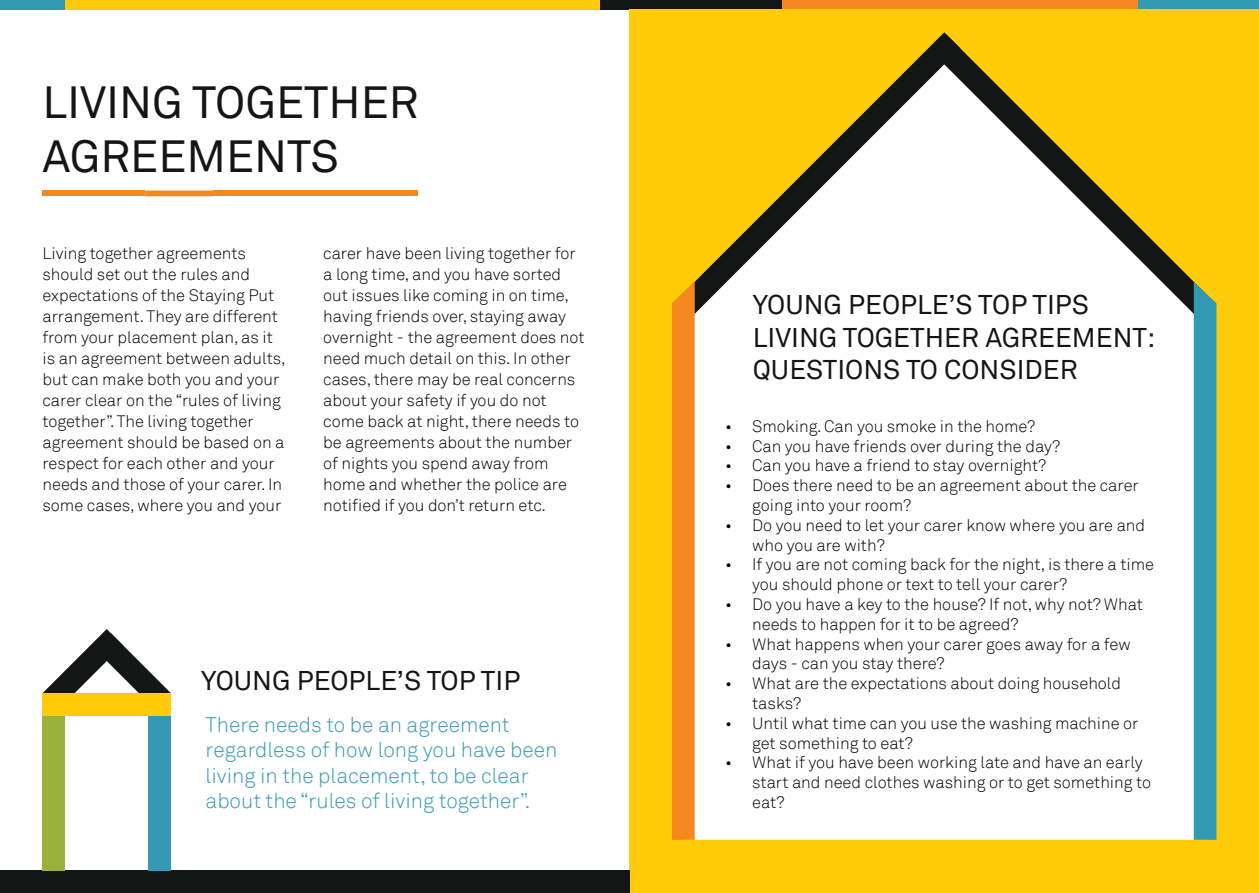
<style>
.page{position:relative;width:1259px;height:893px;background:#fff}
.page>*{position:absolute;margin:0;border:0;box-sizing:border-box;transform-origin:0 0}
.t1{font:45px/54px "Akkurat";color:#141515}
.t2{font:27px/32.5px "Akkurat";color:#141515}
.t3{font:300 21px/25.2px "Akkurat";color:#359ab3}
.t4{font:300 16.5px/21px "Akkurat";color:#000}
</style>
<div class="page">
<div style="left:780px;top:0;width:374px;height:10px;background:#f58820"></div>
<div style="left:598px;top:0;width:184px;height:10px;background:#141515"></div>
<div style="left:65px;top:0;width:535px;height:10px;background:#ffcb0b"></div>
<div style="left:0;top:0;width:65px;height:10px;background:#3499b2"></div>
<div style="left:1137px;top:0;width:122px;height:10px;background:#3499b2"></div>
<div style="left:629px;top:10px;width:630px;height:883px;background:#ffcb0b"></div>
<div style="left:694px;top:320px;width:499px;height:520px;background:#fff"></div>
<svg style="left:145px;top:191px;width:68px;height:5px"></svg>
<div style="left:43px;top:191px;width:102px;height:5px;background:#f58820"></div>
<div style="left:213px;top:191px;width:67px;height:5px;background:#f58820"></div>
<div style="left:280px;top:191px;width:56px;height:5px;background:#f58820"></div>
<div style="left:336px;top:191px;width:82px;height:5px;background:#f58820"></div>
<div style="left:0;top:870px;width:629px;height:23px;background:#141515"></div>
<div style="left:43px;top:693px;width:22px;height:177px;background:#9cb13b"></div>
<svg style="left:43px;top:629px;width:128px;height:64px"></svg>
<div style="left:148px;top:693px;width:23px;height:177px;background:#3499b2"></div>
<div style="left:43px;top:693px;width:128px;height:22px;background:#ffcb0b"></div>
<svg style="left:694px;top:32px;width:253px;height:288px"></svg>
<svg style="left:930px;top:35px;width:264px;height:285px"></svg>
<div style="left:1193px;top:282px;width:23px;height:558px;background:#3499b2"></div>
<div style="left:672px;top:282px;width:22px;height:558px;background:#f58820"></div>
<h1 class="t1" style="left:43px;top:76px;width:377px">LIVING TOGETHER<br>AGREEMENTS</h1>
<p class="t4" style="left:43px;top:243px;width:245px">Living together agreements should set out the rules and expectations of the Staying Put arrangement. They are different from your placement plan, as it is an agreement between adults, but can make both you and your carer clear on the “rules of living together”. The living together agreement should be based on a respect for each other and your needs and those of your carer. In some cases, where you and your</p>
<p class="t4" style="left:323px;top:243px;width:263px">carer have been living together for a long time, and you have sorted out issues like coming in on time, having friends over, staying away overnight - the agreement does not need much detail on this. In other cases, there may be real concerns about your safety if you do not come back at night, there needs to be agreements about the number of nights you spend away from home and whether the police are notified if you don’t return etc.</p>
<h2 class="t2" style="left:201px;top:665px;width:320px">YOUNG PEOPLE’S TOP TIP</h2>
<p class="t3" style="left:206px;top:713px;width:353px">There needs to be an agreement regardless of how long you have been living in the placement, to be clear about the “rules of living together”.</p>
<h2 class="t2" style="left:753px;top:289px;width:404px">YOUNG PEOPLE’S TOP TIPS<br>LIVING TOGETHER AGREEMENT:<br>QUESTIONS TO CONSIDER</h2>
<p class="t4" style="left:725px;top:416px;width:311px">• Smoking. Can you smoke in the home?</p>
<p class="t4" style="left:725px;top:436px;width:336px">• Can you have friends over during the day?</p>
<p class="t4" style="left:725px;top:455px;width:322px">• Can you have a friend to stay overnight?</p>
<p class="t4" style="left:752px;top:476px;width:388px;line-height:19.8px;text-indent:-27px">• Does there need to be an agreement about the carer going into your room?</p>
<p class="t4" style="left:752px;top:515px;width:394px;line-height:19.8px;text-indent:-27px">• Do you need to let your carer know where you are and who you are with?</p>
<p class="t4" style="left:752px;top:555px;width:403px;line-height:19.8px;text-indent:-27px">• If you are not coming back for the night, is there a time you should phone or text to tell your carer?</p>
<p class="t4" style="left:752px;top:595px;width:392px;line-height:19.8px;text-indent:-27px">• Do you have a key to the house? If not, why not? What needs to happen for it to be agreed?</p>
<p class="t4" style="left:752px;top:634px;width:380px;line-height:19.8px;text-indent:-27px">• What happens when your carer goes away for a few days - can you stay there?</p>
<p class="t4" style="left:752px;top:674px;width:370px;line-height:19.8px;text-indent:-27px">• What are the expectations about doing household tasks?</p>
<p class="t4" style="left:752px;top:713px;width:388px;line-height:19.8px;text-indent:-27px">• Until what time can you use the washing machine or get something to eat?</p>
<p class="t4" style="left:752px;top:753px;width:400px;line-height:19.8px;text-indent:-27px">• What if you have been working late and have an early start and need clothes washing or to get something to eat?</p>
</div>
